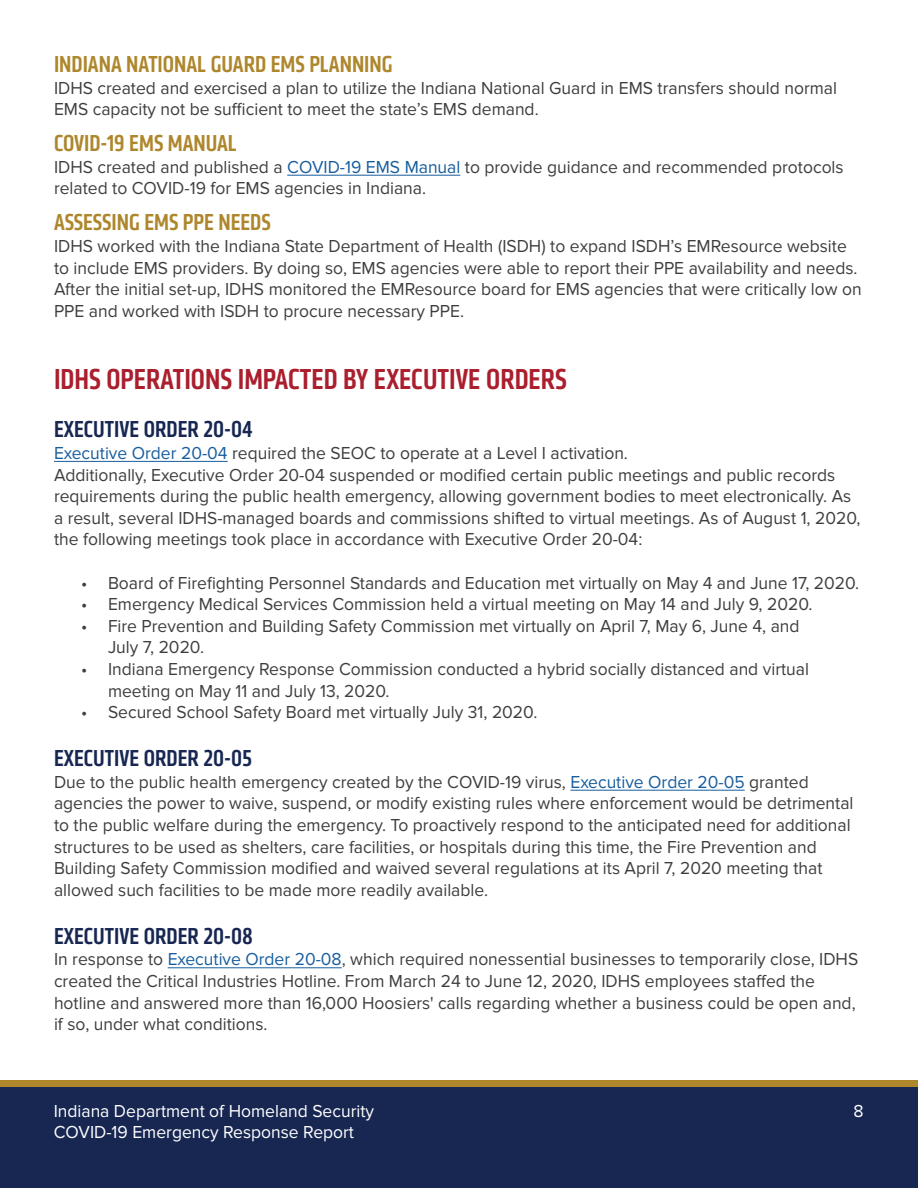
<style>
.page{position:relative;width:918px;height:1188px;background:#fff}
.page>*{position:absolute;margin:0;border:0;box-sizing:border-box;transform-origin:0 0}
.t1{font:500 condensed 30px "Klavika";color:#aa1e2d}
.t2{font:500 condensed 24px "Klavika";color:#ae872d}
.t3{font:500 condensed 24px "Klavika";color:#172752}
.t4{font:18px/21.6px "Proxima Nova";color:#3e3e3f}
.t5{font:18px "Proxima Nova";color:#fff}
.s1{color:#175d9e}
</style>
<div class="page">
<hr style="left:287px;top:175px;width:173px;height:1px;background:#175d9e">
<hr style="left:54px;top:461px;width:174px;height:1px;background:#175d9e">
<hr style="left:570px;top:790px;width:175px;height:1px;background:#175d9e">
<hr style="left:168px;top:968px;width:174px;height:1px;background:#175d9e">
<div style="left:0;top:1080px;width:918px;height:100px;background:#ae872d"></div>
<div style="left:0;top:1088px;width:918px;height:100px;background:#172752"></div>
<p class="t2" style="left:54px;top:49px;width:340px">INDIANA NATIONAL GUARD EMS PLANNING</p>
<p class="t4" style="left:54px;top:77px;width:785px">IDHS created and exercised a plan to utilize the Indiana National Guard in EMS transfers should normal<br>EMS capacity not be sufficient to meet the state’s EMS demand.</p>
<p class="t2" style="left:54px;top:128px;width:184px">COVID-19 EMS MANUAL</p>
<p class="t4" style="left:54px;top:156px;width:791px">IDHS created and published a <span class="s1">COVID-19 EMS Manual</span> to provide guidance and recommended protocols related to COVID-19 for EMS agencies in Indiana.</p>
<p class="t2" style="left:54px;top:207px;width:218px">ASSESSING EMS PPE NEEDS</p>
<p class="t4" style="left:54px;top:235px;width:809px">IDHS worked with the Indiana State Department of Health (ISDH) to expand ISDH’s EMResource website to include EMS providers. By doing so, EMS agencies were able to report their PPE availability and needs.<br>After the initial set-up, IDHS monitored the EMResource board for EMS agencies that were critically low on PPE and worked with ISDH to procure necessary PPE.</p>
<p class="t1" style="left:54px;top:360px;width:514px">IDHS OPERATIONS IMPACTED BY EXECUTIVE ORDERS</p>
<p class="t3" style="left:54px;top:414px;width:200px">EXECUTIVE ORDER 20-04</p>
<p class="t4" style="left:54px;top:442px;width:576px"><span class="s1">Executive Order 20-04</span> required the SEOC to operate at a Level I activation.</p>
<p class="t4" style="left:54px;top:464px;width:808px">Additionally, Executive Order 20-04 suspended or modified certain public meetings and public records requirements during the public health emergency, allowing government bodies to meet electronically. As a result, several IDHS-managed boards and commissions shifted to virtual meetings. As of August 1, 2020, the following meetings took place in accordance with Executive Order 20-04:</p>
<p class="t4" style="left:81px;top:572px;width:780px">• Board of Firefighting Personnel Standards and Education met virtually on May 4 and June 17, 2020.</p>
<p class="t4" style="left:81px;top:594px;width:733px">• Emergency Medical Services Commission held a virtual meeting on May 14 and July 9, 2020.</p>
<p class="t4" style="left:108px;top:615px;width:693px;text-indent:-27px">• Fire Prevention and Building Safety Commission met virtually on April 7, May 6, June 4, and<br>July 7, 2020.</p>
<p class="t4" style="left:108px;top:658px;width:702px;text-indent:-27px">• Indiana Emergency Response Commission conducted a hybrid socially distanced and virtual meeting on May 11 and July 13, 2020.</p>
<p class="t4" style="left:81px;top:702px;width:458px">• Secured School Safety Board met virtually July 31, 2020.</p>
<p class="t3" style="left:54px;top:743px;width:200px">EXECUTIVE ORDER 20-05</p>
<p class="t4" style="left:54px;top:771px;width:801px">Due to the public health emergency created by the COVID-19 virus, <span class="s1">Executive Order 20-05</span> granted agencies the power to waive, suspend, or modify existing rules where enforcement would be detrimental to the public welfare during the emergency. To proactively respond to the anticipated need for additional structures to be used as shelters, care facilities, or hospitals during this time, the Fire Prevention and Building Safety Commission modified and waived several regulations at its April 7, 2020 meeting that allowed such facilities to be made more readily available.</p>
<p class="t3" style="left:54px;top:921px;width:201px">EXECUTIVE ORDER 20-08</p>
<p class="t4" style="left:54px;top:949px;width:806px">In response to <span class="s1">Executive Order 20-08</span>, which required nonessential businesses to temporarily close, IDHS created the Critical Industries Hotline. From March 24 to June 12, 2020, IDHS employees staffed the hotline and answered more than 16,000 Hoosiers' calls regarding whether a business could be open and, if so, under what conditions.</p>
<p class="t5" style="left:54px;top:1100px;width:322px">Indiana Department of Homeland Security</p>
<p class="t5" style="left:854px;top:1100px;width:12px">8</p>
<p class="t5" style="left:54px;top:1122px;width:302px">COVID-19 Emergency Response Report</p>
</div>
